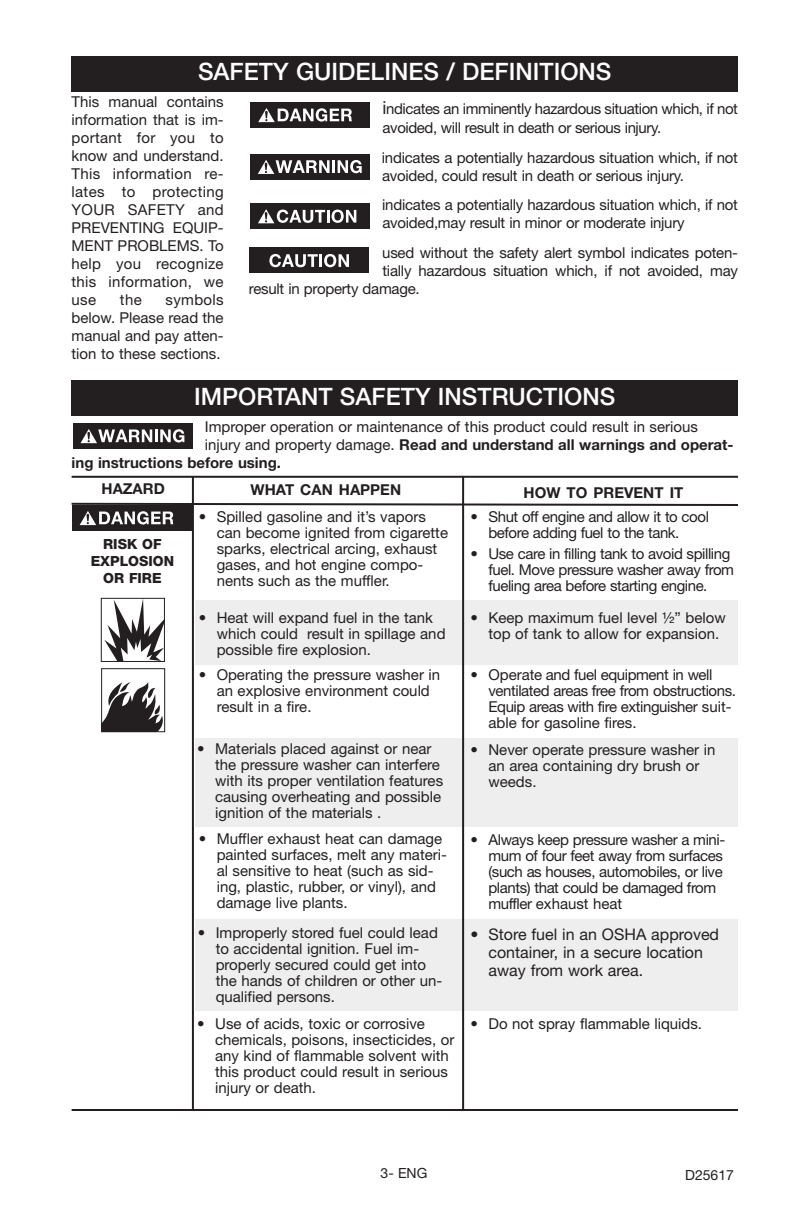
<style>
.page{position:relative;width:792px;height:1224px;background:#fff}
.page>*{position:absolute;margin:0;border:0;box-sizing:border-box;transform-origin:0 0}
.t1{font:500 24px "Helvetica Neue";color:#fff}
.t2{font:16px/18px "Helvetica Neue";color:#231f20}
.t3{font:15px/16px "Helvetica Neue";color:#231f20}
.t4{font:15px/16px "Helvetica Neue";letter-spacing:-.03em;color:#231f20}
.t5{font:700 15px "Helvetica Neue";color:#231f20}
.t6{font:800 14px/16.8px "Helvetica Neue";color:#231f20;text-align:center}
.t7{font:14px "Helvetica Neue";color:#231f20}
.s1{font-size:18px}
.s2{font-weight:400}
</style>
<div class="page">
<div style="left:195px;top:920px;width:543px;height:91px;background:#eeeeef"></div>
<div style="left:249px;top:248px;width:120px;height:25px;background:#231f20"></div>
<svg style="left:269px;top:254px;width:80px;height:13px"></svg>
<div style="left:251px;top:203px;width:119px;height:26px;background:#231f20"></div>
<svg style="left:258px;top:209px;width:98px;height:14px"></svg>
<div style="left:251px;top:154px;width:119px;height:26px;background:#231f20"></div>
<svg style="left:258px;top:160px;width:104px;height:14px"></svg>
<div style="left:250px;top:102px;width:120px;height:26px;background:#231f20"></div>
<svg style="left:258px;top:108px;width:94px;height:14px"></svg>
<div style="left:72px;top:56px;width:666px;height:36px;background:#231f20"></div>
<div style="left:196px;top:738px;width:542px;height:89px;background:#eeeeef"></div>
<div style="left:196px;top:601px;width:542px;height:64px;background:#eeeeef"></div>
<div style="left:72px;top:380px;width:666px;height:36px;background:#231f20"></div>
<div style="left:73px;top:423px;width:120px;height:26px;background:#231f20"></div>
<svg style="left:81px;top:429px;width:103px;height:14px"></svg>
<svg style="left:103px;top:682px;width:60px;height:48px"></svg>
<div style="left:101px;top:668px;width:64px;height:64px;border:1px solid #231f20"></div>
<svg style="left:104px;top:600px;width:59px;height:60px"></svg>
<div style="left:101px;top:598px;width:64px;height:64px;border:1px solid #231f20"></div>
<div style="left:72px;top:505px;width:120px;height:26px;background:#231f20"></div>
<hr style="left:72px;top:476px;width:666px;height:2px;background:#231f20">
<svg style="left:71px;top:502px;width:667px;height:23px"></svg>
<hr style="left:192px;top:477px;width:2px;height:633px;background:#231f20">
<hr style="left:462px;top:476px;width:2px;height:634px;background:#231f20">
<hr style="left:72px;top:1109px;width:666px;height:2px;background:#231f20">
<h1 class="t1" style="left:198px;top:63px;width:415px">SAFETY GUIDELINES / DEFINITIONS</h1>
<p class="t3" style="left:72px;top:94px;width:154px;line-height:18px;text-align:justify">This manual contains information that is im&shy;portant for you to know and understand.<br>This information re&shy;lates to protecting YOUR SAFETY and PREVENTING EQUIP-MENT PROBLEMS. To help you recognize this information, we use</p>
<p class="t3" style="left:72px;top:292px;width:154px;line-height:18px;text-align:justify;text-indent:94px">symbols below. Please read the manual and pay atten&shy;tion to these sections.</p>
<p class="t3" style="left:120px;top:293px;width:23px">the</p>
<p class="t4" style="left:383px;top:100px;width:357px;line-height:19.4px"><span class="s1">i</span>ndicates an imminently hazardous situation which, if not avoided, will result in death or serious injury.</p>
<p class="t3" style="left:382px;top:150px;width:358px;line-height:18px">indicates a potentially hazardous situation which, if not avoided, could result in death or serious injury.</p>
<p class="t3" style="left:382px;top:197px;width:357px;line-height:18px">indicates a potentially hazardous situation which, if not avoided,may result in minor or moderate injury</p>
<p class="t3" style="left:382px;top:246px;width:357px">used without the safety alert symbol indicates poten-</p>
<p class="t3" style="left:383px;top:264px;width:357px">tially hazardous situation which, if not avoided, may</p>
<p class="t3" style="left:249px;top:282px;width:172px">result in property damage.</p>
<h1 class="t1" style="left:194px;top:387px;width:422px">IMPORTANT SAFETY INSTRUCTIONS</h1>
<p class="t3" style="left:205px;top:420px;width:495px">Improper operation or maintenance of this product could result in serious</p>
<p class="t5" style="left:205px;top:439px;width:530px"><span class="s2">injury and property damage.</span> Read and understand all warnings and operat-</p>
<p class="t5" style="left:72px;top:457px;width:211px">ing instructions before using.</p>
<p class="t5" style="left:102px;top:484px;width:65px">HAZARD</p>
<p class="t5" style="left:251px;top:484px;width:152px">WHAT CAN HAPPEN</p>
<p class="t5" style="left:524px;top:488px;width:161px">HOW TO PREVENT IT</p>
<p class="t3" style="left:217px;top:510px;width:233px;text-indent:-18px">• Spilled gasoline and it’s vapors can become ignited from cigarette sparks, electrical arcing, exhaust gases, and hot engine compo&shy;nents such as the muffler.</p>
<p class="t4" style="left:488px;top:511px;width:222px;text-indent:-18px">• Shut off engine and allow it to cool before adding fuel to the tank.</p>
<p class="t6" style="left:91px;top:537px;width:85px">RISK OF<br>EXPLOSION<br>OR FIRE</p>
<p class="t4" style="left:488px;top:547px;width:247px;text-indent:-18px">• Use care in filling tank to avoid spilling fuel. Move pressure washer away from fueling area before starting engine.</p>
<p class="t3" style="left:217px;top:611px;width:230px;text-indent:-18px">• Heat will expand fuel in the tank which could result in spillage and possible fire explosion.</p>
<p class="t3" style="left:488px;top:611px;width:239px;text-indent:-18px">• Keep maximum fuel level ½” below top of tank to allow for expansion.</p>
<p class="t3" style="left:217px;top:668px;width:225px;text-indent:-18px">• Operating the pressure washer in an explosive environment could result in a fire.</p>
<p class="t4" style="left:488px;top:668px;width:249px;text-indent:-18px">• Operate and fuel equipment in well ventilated areas free from obstructions.<br>Equip areas with fire extinguisher suit&shy;able for gasoline fires.</p>
<p class="t3" style="left:215px;top:742px;width:230px;text-indent:-18px">• Materials placed against or near the pressure washer can interfere with its proper ventilation features causing overheating and possible ignition of the materials .</p>
<p class="t3" style="left:488px;top:743px;width:228px;text-indent:-18px">• Never operate pressure washer in an area containing dry brush or weeds.</p>
<p class="t3" style="left:217px;top:832px;width:232px;text-indent:-18px">• Muffler exhaust heat can damage painted surfaces, melt any materi&shy;al sensitive to heat (such as sid&shy;ing, plastic, rubber, or vinyl), and damage live plants.</p>
<p class="t4" style="left:488px;top:833px;width:238px;text-indent:-18px">• Always keep pressure washer a mini&shy;mum of four feet away from surfaces (such as houses, automobiles, or live plants) that could be damaged from muffler exhaust heat</p>
<p class="t3" style="left:216px;top:927px;width:228px;text-indent:-18px">• Improperly stored fuel could lead to accidental ignition. Fuel im&shy;properly secured could get into the hands of children or other un&shy;qualified persons.</p>
<p class="t2" style="left:488px;top:927px;width:232px;text-indent:-18px">• Store fuel in an OSHA approved container, in a secure location away from work area.</p>
<p class="t3" style="left:215px;top:1017px;width:241px;text-indent:-18px">• Use of acids, toxic or corrosive chemicals, poisons, insecticides, or any kind of flammable solvent with this product could result in serious injury or death.</p>
<p class="t3" style="left:470px;top:1017px;width:233px">• Do not spray flammable liquids.</p>
<p class="t7" style="left:381px;top:1168px;width:48px">3- ENG</p>
<p class="t7" style="left:685px;top:1170px;width:50px">D25617</p>
</div>
